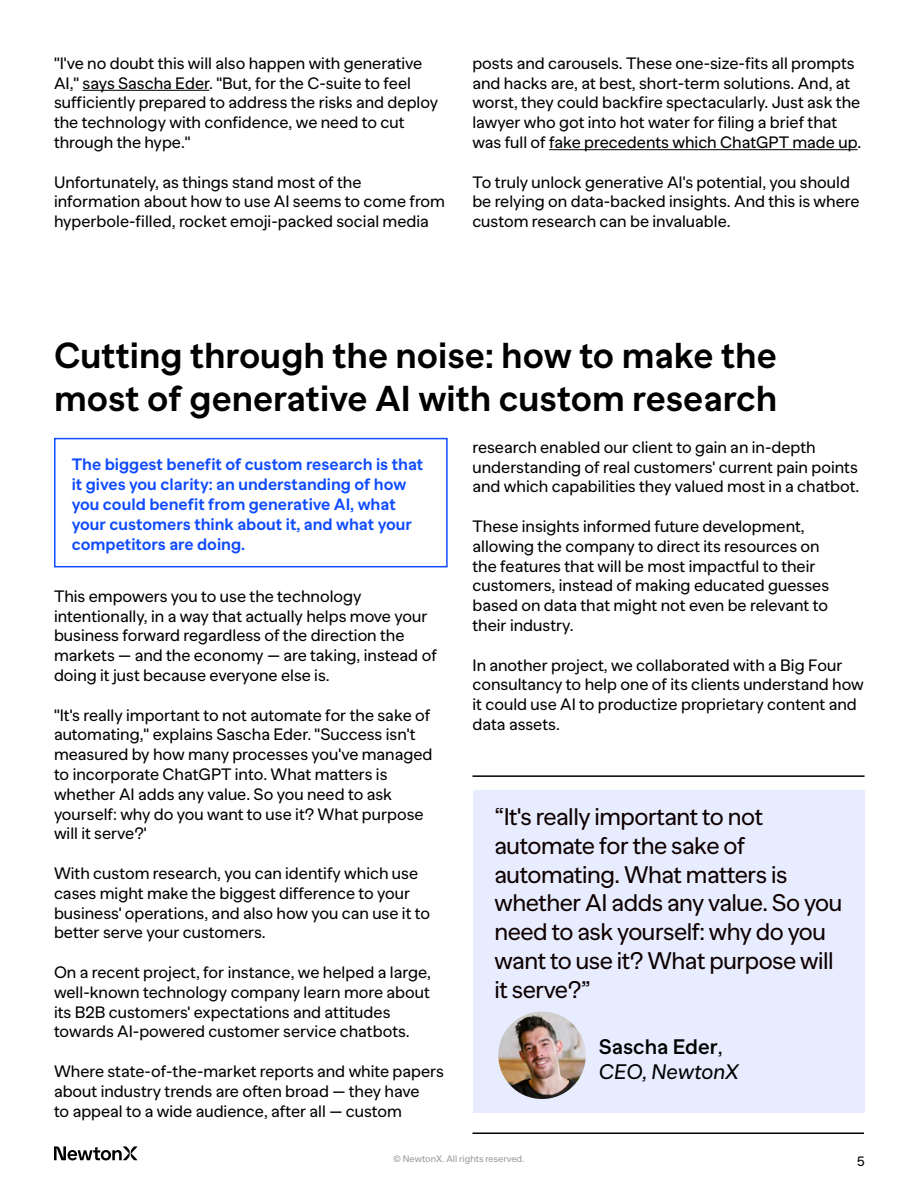
<style>
.page{position:relative;width:918px;height:1188px;background:#fff}
.page>*{position:absolute;margin:0;border:0;box-sizing:border-box;transform-origin:0 0}
.t1{font:700 36px/43.2px "Banana Grotesk";color:#000}
.t2{font:24px/28.8px "Banana Grotesk";letter-spacing:-.02em;color:#0f0000}
.t3{font:italic 21px/25.2px "Banana Grotesk";color:#000}
.t4{font:16.5px/19.8px "Banana Grotesk";color:#000}
.t5{font:700 16.5px/19.8px "Banana Grotesk";color:#0f4bff}
.t6{font:13.5px "Banana Grotesk";color:#000}
.t7{font:9.3px "Banana Grotesk";color:#999}
.s1{font-weight:600;font-style:normal}
.s2{font-style:normal}
</style>
<div class="page">
<svg style="left:54px;top:1146px;width:84px;height:14px"></svg>
<div style="left:473px;top:790px;width:392px;height:323px;background:#e7edff"></div>
<hr style="left:472px;top:775px;width:393px;height:2px;background:#000">
<hr style="left:472px;top:1132px;width:392px;height:2px;background:#000">
<img style="left:498px;top:1012px;width:88px;height:87px;border-radius:44px">
<div style="left:54px;top:438px;width:394px;height:129px;border:2px solid #0f4bff"></div>
<hr style="left:83px;top:90px;width:126px;height:1px;background:#000">
<hr style="left:549px;top:149px;width:309px;height:1px;background:#000">
<p class="t4" style="left:54px;top:54px;width:386px">"I've no doubt this will also happen with generative AI," says Sascha Eder. "But, for the C-suite to feel sufficiently prepared to address the risks and deploy the technology with confidence, we need to cut through the hype."</p>
<p class="t4" style="left:54px;top:172px;width:393px">Unfortunately, as things stand most of the information about how to use AI seems to come from hyperbole-filled, rocket emoji-packed social media</p>
<p class="t4" style="left:472px;top:54px;width:391px">posts and carousels. These one-size-fits all prompts and hacks are, at best, short-term solutions. And, at worst, they could backfire spectacularly. Just ask the lawyer who got into hot water for filing a brief that was full of fake precedents which ChatGPT made up.</p>
<p class="t4" style="left:472px;top:172px;width:389px">To truly unlock generative AI's potential, you should be relying on data-backed insights. And this is where custom research can be invaluable.</p>
<h1 class="t1" style="left:54px;top:335px;width:725px">Cutting through the noise: how to make the most of generative AI with custom research</h1>
<p class="t5" style="left:72px;top:455px;width:353px">The biggest benefit of custom research is that it gives you clarity: an understanding of how you could benefit from generative AI, what your customers think about it, and what your competitors are doing.</p>
<p class="t4" style="left:54px;top:587px;width:384px">This empowers you to use the technology intentionally, in a way that actually helps move your business forward regardless of the direction the markets — and the economy — are taking, instead of doing it just because everyone else is.</p>
<p class="t4" style="left:54px;top:705px;width:380px">"It's really important to not automate for the sake of automating," explains Sascha Eder. "Success isn't measured by how many processes you've managed to incorporate ChatGPT into. What matters is whether AI adds any value. So you need to ask yourself: why do you want to use it? What purpose will it serve?'</p>
<p class="t4" style="left:54px;top:864px;width:378px">With custom research, you can identify which use cases might make the biggest difference to your business' operations, and also how you can use it to better serve your customers.</p>
<p class="t4" style="left:54px;top:963px;width:379px">On a recent project, for instance, we helped a large, well-known technology company learn more about its B2B customers' expectations and attitudes towards AI-powered customer service chatbots.</p>
<p class="t4" style="left:54px;top:1062px;width:391px">Where state-of-the-market reports and white papers about industry trends are often broad — they have<br>to appeal to a wide audience, after all — custom</p>
<p class="t4" style="left:473px;top:438px;width:388px">research enabled our client to gain an in-depth understanding of real customers' current pain points and which capabilities they valued most in a chatbot.</p>
<p class="t4" style="left:473px;top:517px;width:358px">These insights informed future development, allowing the company to direct its resources on the features that will be most impactful to their customers, instead of making educated guesses based on data that might not even be relevant to their industry.</p>
<p class="t4" style="left:473px;top:655px;width:393px">In another project, we collaborated with a Big Four consultancy to help one of its clients understand how it could use AI to productize proprietary content and data assets.</p>
<h2 class="t2" style="left:495px;top:803px;width:349px">“It's really important to not automate for the sake of automating. What matters is whether AI adds any value. So you need to ask yourself: why do you want to use it? What purpose will it serve?”</h2>
<p class="t3" style="left:599px;top:1035px;width:141px"><span class="s1">Sascha Eder</span><span class="s2">,<br></span>CEO, NewtonX</p>
<p class="t7" style="left:394px;top:1154px;width:132px">© NewtonX. All rights reserved.</p>
<p class="t6" style="left:857px;top:1153px;width:10px">5</p>
</div>
